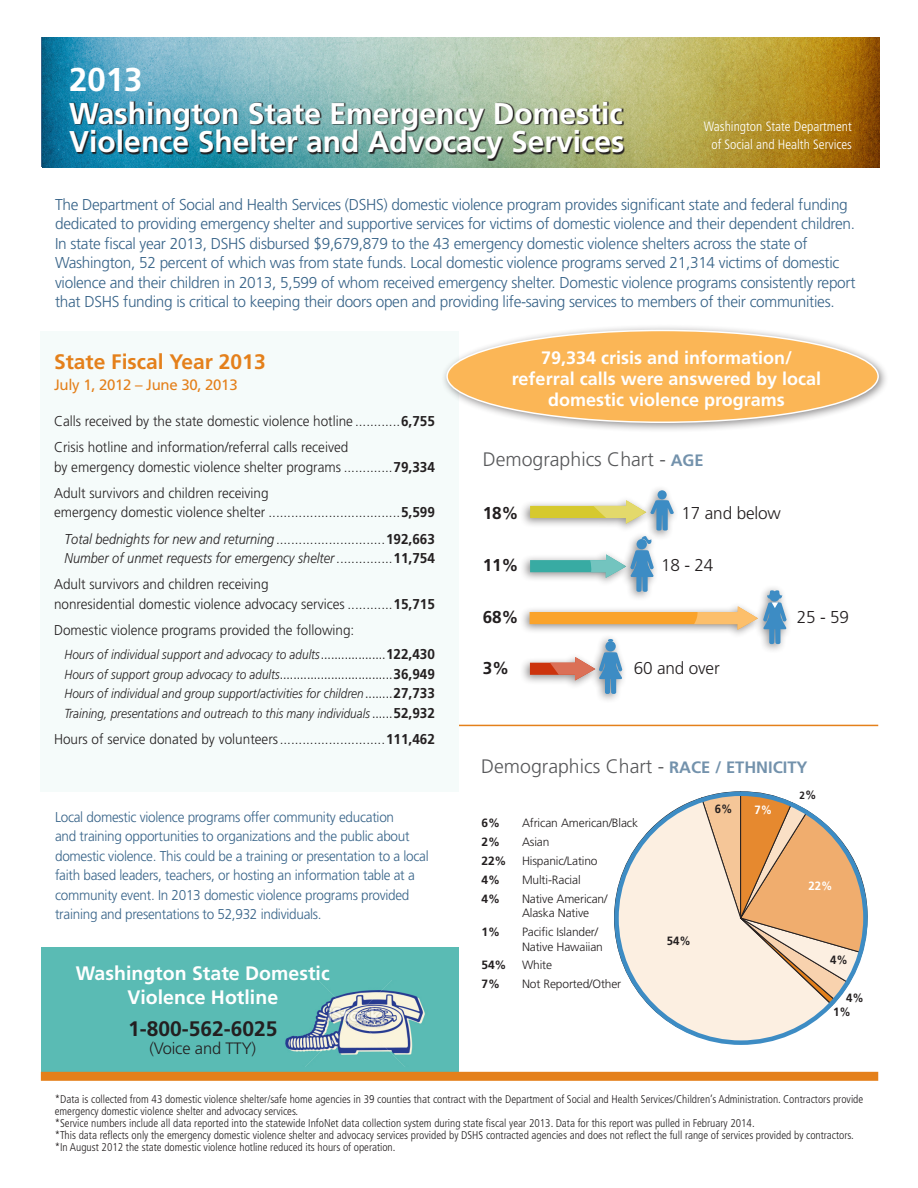
<style>
.page{position:relative;width:918px;height:1188px;background:#fff}
.page>*{position:absolute;margin:0;border:0;box-sizing:border-box;transform-origin:0 0}
.body{font:700 33px "Frutiger LT Std";color:#fff}
.head_caps{font:700 30px/28.5px "Frutiger LT Std";color:#fff}
.head_caps-2{font:700 21px "Frutiger LT Std";color:#e4801b}
.head_caps-3{font:700 21px "Frutiger LT Std";color:#231f20}
.t1{font:300 19.5px "Frutiger LT Std";color:#57585a}
.head_caps-4{font:700 19.5px/24px "Frutiger LT Std";color:#fff;text-align:center}
.body-2{font:700 18px/21px "Frutiger LT Std";color:#fff;text-align:center}
.t2{font:300 17.1px "Frutiger LT Std";letter-spacing:-.01em;color:#231f20}
.t3{font:700 17.1px "Frutiger LT Std";color:#231f20}
.body-3{font:300 16.5px "Frutiger LT Std";letter-spacing:-.01em;color:#231f20}
.body-4{font:300 15.75px/19.5px "Frutiger LT Std";letter-spacing:-.02em;color:#376388}
.head_caps-5{font:15px "Frutiger LT Std";letter-spacing:-.02em;color:#e4801b}
.body-5{font:300 14.25px/19.5px "Frutiger LT Std";color:#231f20;scale:.95 1}
.body-6{font:300 14.25px/19.5px "Frutiger LT Std";letter-spacing:-.02em;color:#376388;scale:.95 1}
.body-7{font:italic 300 14.25px/19.5px "Frutiger LT Std";color:#231f20;scale:.95 1}
.body-8{font:300 condensed 13.5px/18px "Frutiger LT Std";color:#fff;text-align:center}
.body-9{font:italic 300 13.2px/19.5px "Frutiger LT Std";color:#231f20;text-align:justify;scale:.9 1}
.t4{font:300 12px/14.4px "Frutiger LT Std";letter-spacing:-.01em;color:#231f20}
.body-10{font:700 12px "Frutiger LT Std";color:#231f20}
.body-11{font:700 12px "Frutiger LT Std";color:#231f20;scale:.95 1}
.body-12{font:700 12px "Frutiger LT Std";color:#fff;scale:.95 1}
.body-13{font:300 condensed 11.25px/12px "Frutiger LT Std";color:#231f20}
.body-14{font:700 10.5px "Frutiger LT Std";color:#231f20;scale:.95 1}
.s1{font-weight:700}
.s2{font-style:normal}
.s3{font-weight:700;font-style:normal}
.s4{font-style:normal;font-stretch:condensed;font-size:14.25px}
.s5{font-weight:700;font-style:normal;font-size:14.25px}
.s6{font-weight:700;font-size:16.5px;color:#7392ac}
.s7{font-size:12px}
</style>
<div class="page">
<div style="left:41px;top:332px;width:418px;height:460px;background:#f5fbfa"></div>
<div style="left:41px;top:947px;width:417px;height:126px;background:#5abbb4"></div>
<img style="left:42px;top:38px;width:837px;height:129px">
<img style="left:70px;top:101px;width:555px;height:60px">
<hr style="left:459px;top:725px;width:419px;height:1px;background:#e4801b">
<div style="left:41px;top:1072px;width:837px;height:9px;background:#e4801b"></div>
<svg style="left:614px;top:798px;width:219px;height:247px"></svg>
<svg style="left:701px;top:791px;width:167px;height:214px"></svg>
<div style="left:520px;top:495px;width:131px;height:38px;background:#231f20;opacity:.5"></div>
<div style="left:520px;top:652px;width:81px;height:38px;background:#231f20;opacity:.5"></div>
<div style="left:520px;top:549px;width:111px;height:38px;background:#231f20;opacity:.5"></div>
<div style="left:519px;top:601px;width:244px;height:38px;background:#231f20;opacity:.5"></div>
<div style="left:641px;top:485px;width:38px;height:55px;background:#231f20;opacity:.5"></div>
<div style="left:658px;top:490px;width:9px;height:9px;background:#3d8cc4;border-radius:50%"></div>
<div style="left:589px;top:633px;width:39px;height:71px;background:#231f20;opacity:.5"></div>
<div style="left:605px;top:641px;width:11px;height:10px;background:#3d8cc4;border-radius:50%"></div>
<svg style="left:530px;top:652px;width:92px;height:42px"></svg>
<div style="left:753px;top:585px;width:39px;height:69px;background:#231f20;opacity:.5"></div>
<svg style="left:530px;top:500px;width:257px;height:144px"></svg>
<img style="left:285px;top:981px;width:140px;height:85px">
<div style="left:441px;top:324px;width:448px;height:109px;background:#231f20;opacity:.5"></div>
<div style="left:447px;top:330px;width:431px;height:92px;background:#fbb656;border-radius:50%"></div>
<p class="body" style="left:69px;top:60px;width:75px">2013</p>
<p class="head_caps" style="left:69px;top:99px;width:557px">Washington State Emergency Domestic<br>Violence Shelter and Advocacy Services</p>
<p class="body-8" style="left:704px;top:117px;width:150px">Washington State Department of Social and Health Services</p>
<p class="body-4" style="left:55px;top:195px;width:802px">The Department of Social and Health Services (DSHS) domestic violence program provides significant state and federal funding dedicated to providing emergency shelter and supportive services for victims of domestic violence and their dependent children.<br>In state fiscal year 2013, DSHS disbursed $9,679,879 to the 43 emergency domestic violence shelters across the state of Washington, 52 percent of which was from state funds. Local domestic violence programs served 21,314 victims of domestic violence and their children in 2013, 5,599 of whom received emergency shelter. Domestic violence programs consistently report that DSHS funding is critical to keeping their doors open and providing life-saving services to members of their communities.</p>
<p class="head_caps-2" style="left:54px;top:349px;width:213px">State Fiscal Year 2013</p>
<p class="head_caps-5" style="left:54px;top:376px;width:185px">July 1, 2012 – June 30, 2013</p>
<p class="body-5" style="left:54px;top:411px;width:403px">Calls received by the state domestic violence hotline ............<span class="s1">6,755</span></p>
<p class="body-5" style="left:54px;top:438px;width:403px">Crisis hotline and information/referral calls received<br>by emergency domestic violence shelter programs .............<span class="s1">79,334</span></p>
<p class="body-5" style="left:54px;top:483px;width:403px">Adult survivors and children receiving<br>emergency domestic violence shelter ...................................<span class="s1">5,599</span></p>
<p class="body-7" style="left:64px;top:529px;width:392px">Total bednights for new and returning<span class="s2">.............................</span><span class="s3">192,663<br></span>Number of unmet requests for emergency shelter<span class="s2">...............</span><span class="s3">11,754</span></p>
<p class="body-5" style="left:54px;top:575px;width:403px">Adult survivors and children receiving<br>nonresidential domestic violence advocacy services ............<span class="s1">15,715</span></p>
<p class="body-5" style="left:54px;top:621px;width:318px">Domestic violence programs provided the following:</p>
<p class="body-9" style="left:64px;top:645px;width:413px">Hours of individual support and advocacy to adults<span class="s4">...................</span><span class="s5">122,430<br></span>Hours of support group advocacy to adults<span class="s4">.................................</span><span class="s5">36,949<br></span>Hours of individual and group support/activities for children<span class="s4">........</span><span class="s5">27,733<br></span>Training, presentations and outreach to this many individuals <span class="s4">......</span><span class="s5">52,932</span></p>
<p class="body-5" style="left:54px;top:729px;width:403px">Hours of service donated by volunteers............................<span class="s1">111,462</span></p>
<p class="body-6" style="left:55px;top:807px;width:395px">Local domestic violence programs offer community education<br>and training opportunities to organizations and the public about domestic violence. This could be a training or presentation to a local faith based leaders, teachers, or hosting an information table at a community event. In 2013 domestic violence programs provided training and presentations to 52,932 individuals.</p>
<p class="head_caps-4" style="left:76px;top:961px;width:255px">Washington State Domestic<br>Violence Hotline</p>
<p class="head_caps-3" style="left:128px;top:1016px;width:151px">1-800-562-6025</p>
<p class="body-3" style="left:149px;top:1039px;width:108px">(Voice and TTY)</p>
<p class="body-2" style="left:512px;top:348px;width:311px">79,334 crisis and information/ referral calls were answered by local domestic violence programs</p>
<p class="t1" style="left:483px;top:448px;width:222px">Demographics Chart - <span class="s6">AGE</span></p>
<p class="t3" style="left:483px;top:503px;width:37px">18%</p>
<p class="t2" style="left:682px;top:504px;width:101px">17 and below</p>
<p class="t3" style="left:483px;top:555px;width:37px">11%</p>
<p class="t2" style="left:661px;top:555px;width:54px">18 - 24</p>
<p class="t3" style="left:483px;top:607px;width:37px">68%</p>
<p class="t2" style="left:797px;top:607px;width:54px">25 - 59</p>
<p class="t3" style="left:483px;top:658px;width:28px">3%</p>
<p class="t2" style="left:634px;top:659px;width:88px">60 and over</p>
<p class="t1" style="left:481px;top:755px;width:328px">Demographics Chart - <span class="s6">RACE / ETHNICITY</span></p>
<p class="body-10" style="left:482px;top:816px;width:20px">6%</p>
<p class="t4" style="left:522px;top:816px;width:118px">African American/Black</p>
<p class="body-10" style="left:482px;top:835px;width:20px">2%</p>
<p class="t4" style="left:522px;top:835px;width:29px">Asian</p>
<p class="body-10" style="left:482px;top:854px;width:27px">22%</p>
<p class="t4" style="left:522px;top:854px;width:77px">Hispanic/Latino</p>
<p class="body-10" style="left:482px;top:873px;width:20px">4%</p>
<p class="t4" style="left:522px;top:873px;width:60px">Multi-Racial</p>
<p class="body-10" style="left:482px;top:891px;width:20px">4%</p>
<p class="t4" style="left:522px;top:892px;width:87px">Native American/<br>Alaska Native</p>
<p class="body-10" style="left:482px;top:925px;width:20px">1%</p>
<p class="t4" style="left:522px;top:925px;width:82px">Pacific Islander/<br>Native Hawaiian</p>
<p class="body-10" style="left:482px;top:958px;width:27px">54%</p>
<p class="t4" style="left:522px;top:958px;width:32px">White</p>
<p class="body-10" style="left:482px;top:977px;width:20px">7%</p>
<p class="t4" style="left:522px;top:977px;width:101px">Not Reported/Other</p>
<p class="body-11" style="left:715px;top:802px;width:20px">6%</p>
<p class="body-12" style="left:754px;top:803px;width:20px">7%</p>
<p class="body-11" style="left:667px;top:934px;width:27px">54%</p>
<p class="body-14" style="left:800px;top:790px;width:19px">2<span class="s7">%</span></p>
<p class="body-12" style="left:808px;top:879px;width:27px">22%</p>
<p class="body-11" style="left:830px;top:952px;width:20px">4%</p>
<p class="body-11" style="left:846px;top:991px;width:20px">4%</p>
<p class="body-11" style="left:833px;top:1005px;width:20px">1%</p>
<p class="body-13" style="left:55px;top:1093px;width:810px">*Data is collected from 43 domestic violence shelter/safe home agencies in 39 counties that contract with the Department of Social and Health Services/Children’s Administration. Contractors provide emergency domestic violence shelter and advocacy services.</p>
<p class="body-13" style="left:55px;top:1117px;width:701px">*Service numbers include all data reported into the statewide InfoNet data collection system during state fiscal year 2013. Data for this report was pulled in February 2014.</p>
<p class="body-13" style="left:55px;top:1129px;width:800px">*This data reflects only the emergency domestic violence shelter and advocacy services provided by DSHS contracted agencies and does not reflect the full range of services provided by contractors.</p>
<p class="body-13" style="left:55px;top:1141px;width:342px">*In August 2012 the state domestic violence hotline reduced its hours of operation.</p>
</div>
